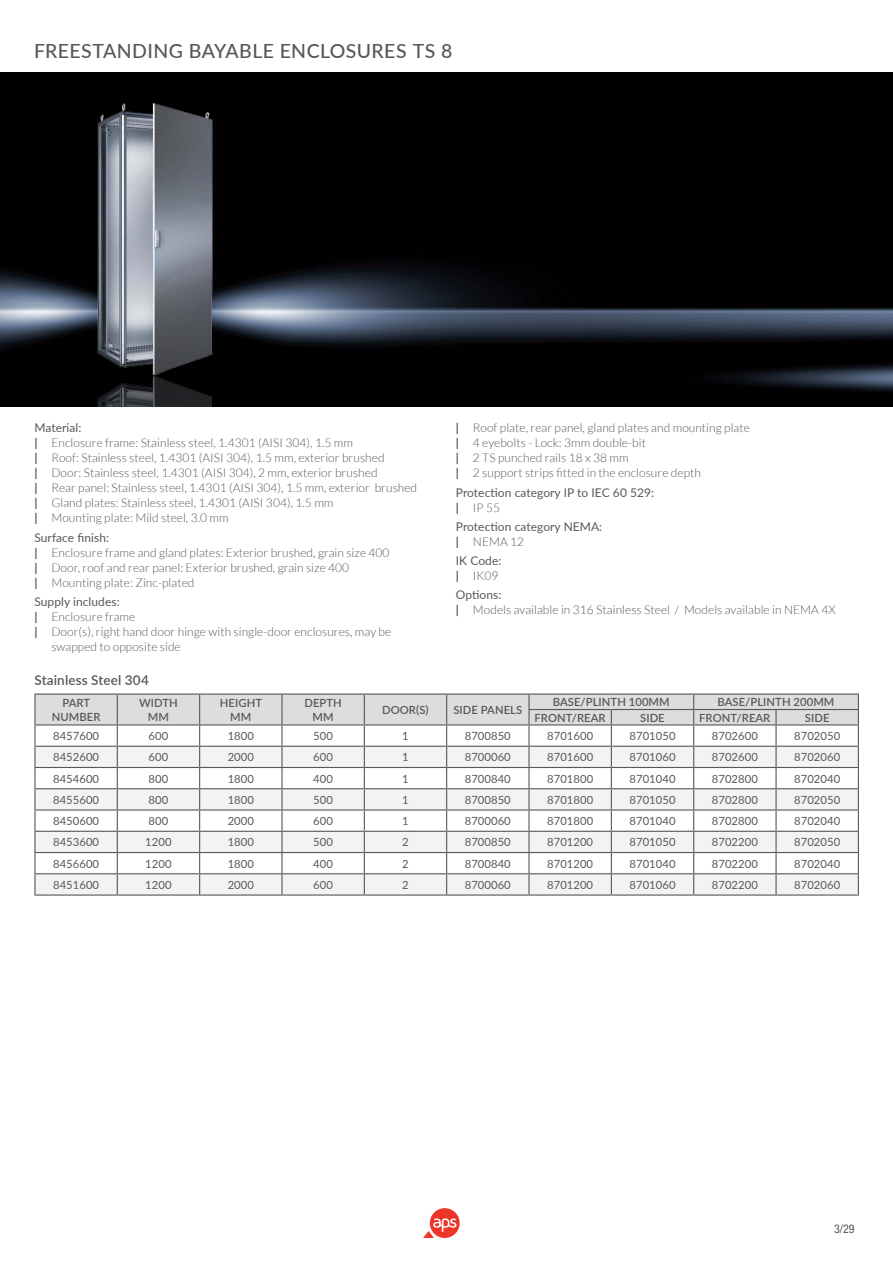
<style>
.page{position:relative;width:893px;height:1263px;background:#fff}
.page>*{position:absolute;margin:0;border:0;box-sizing:border-box;transform-origin:0 0}
.t1{font:500 19.5px "Lato";letter-spacing:.02em;color:#57585a}
.t2{font:600 13.5px "Lato";letter-spacing:.01em;color:#57585a}
.t3{font:300 12px/15px "Lato";letter-spacing:.005em;color:#57585a}
.t4{font:12px/15px "Lato";letter-spacing:.005em;color:#57585a}
.t5{font:condensed 12px "Helvetica Neue LT Pro";color:#57585a}
.t6{font:11.25px "Lato";letter-spacing:.005em;color:#57585a}
.t7{font:600 11.25px/13.5px "Lato";letter-spacing:.005em;color:#57585a;text-align:center}
.s1{font-weight:400}
.s2{font-weight:700}
.s3{font-weight:300}
</style>
<div class="page">
<div style="left:430px;top:1208px;width:30px;height:30px;background:#ee3529;border-radius:50%"></div>
<svg style="left:423px;top:1218px;width:33px;height:20px"></svg>
<hr style="left:34px;top:693px;width:83px;height:2px;background:#57585a">
<hr style="left:117px;top:693px;width:83px;height:2px;background:#57585a">
<hr style="left:200px;top:693px;width:82px;height:2px;background:#57585a">
<hr style="left:282px;top:693px;width:82px;height:2px;background:#57585a">
<hr style="left:447px;top:693px;width:82px;height:2px;background:#57585a">
<hr style="left:34px;top:894px;width:83px;height:2px;background:#57585a">
<hr style="left:117px;top:894px;width:83px;height:2px;background:#57585a">
<hr style="left:200px;top:894px;width:82px;height:2px;background:#57585a">
<hr style="left:282px;top:894px;width:82px;height:2px;background:#57585a">
<hr style="left:364px;top:894px;width:83px;height:2px;background:#57585a">
<hr style="left:447px;top:894px;width:82px;height:2px;background:#57585a">
<hr style="left:529px;top:894px;width:82px;height:2px;background:#57585a">
<hr style="left:611px;top:894px;width:83px;height:2px;background:#57585a">
<hr style="left:694px;top:894px;width:82px;height:2px;background:#57585a">
<hr style="left:776px;top:894px;width:83px;height:2px;background:#57585a">
<hr style="left:364px;top:693px;width:83px;height:2px;background:#57585a">
<svg style="left:34px;top:694px;width:825px;height:200px"></svg>
<hr style="left:694px;top:709px;width:82px;height:1px;background:#57585a">
<hr style="left:776px;top:709px;width:83px;height:1px;background:#57585a">
<hr style="left:529px;top:693px;width:82px;height:2px;background:#57585a">
<hr style="left:611px;top:693px;width:83px;height:2px;background:#57585a">
<hr style="left:694px;top:693px;width:82px;height:2px;background:#57585a">
<hr style="left:776px;top:693px;width:83px;height:2px;background:#57585a">
<hr style="left:694px;top:724px;width:82px;height:1px;background:#57585a">
<hr style="left:776px;top:724px;width:83px;height:1px;background:#57585a">
<hr style="left:529px;top:724px;width:82px;height:1px;background:#57585a">
<hr style="left:611px;top:724px;width:83px;height:1px;background:#57585a">
<hr style="left:611px;top:788px;width:83px;height:1px;background:#57585a">
<hr style="left:611px;top:831px;width:83px;height:1px;background:#57585a">
<img style="left:0;top:72px;width:893px;height:335px">
<img style="left:81px;top:90px;width:144px;height:270px">
<img style="left:80px;top:360px;width:145px;height:47px">
<h1 class="t1" style="left:34px;top:37px;width:420px">FREESTANDING BAYABLE ENCLOSURES TS 8</h1>
<p class="t3" style="left:34px;top:421px;width:384px"><span class="s1">Material:<br></span><span class="s2">|</span> Enclosure frame: Stainless steel, 1.4301 (AISI 304), 1.5 mm<br><span class="s2">|</span> Roof: Stainless steel, 1.4301 (AISI 304), 1.5 mm, exterior brushed<br><span class="s2">|</span> Door: Stainless steel, 1.4301 (AISI 304), 2 mm, exterior brushed<br><span class="s2">|</span> Rear panel: Stainless steel, 1.4301 (AISI 304), 1.5 mm, exterior brushed <span class="s2">|</span> Gland plates: Stainless steel, 1.4301 (AISI 304), 1.5 mm<br><span class="s2">|</span> Mounting plate: Mild steel, 3.0 mm</p>
<p class="t3" style="left:34px;top:530px;width:357px"><span class="s1">Surface finish:<br></span><span class="s2">|</span> Enclosure frame and gland plates: Exterior brushed, grain size 400 <span class="s2">|</span> Door, roof and rear panel: Exterior brushed, grain size 400<br><span class="s2">|</span> Mounting plate: Zinc-plated</p>
<p class="t4" style="left:34px;top:593px;width:87px">Supply includes:</p>
<p class="t3" style="left:34px;top:609px;width:102px"><span class="s2">|</span> Enclosure frame</p>
<p class="t3" style="left:34px;top:624px;width:358px"><span class="s2">|</span> Door(s), right hand door hinge with single-door enclosures, may be</p>
<p class="t3" style="left:51px;top:639px;width:131px">swapped to opposite side</p>
<p class="t3" style="left:456px;top:421px;width:296px"><span class="s2">|</span> Roof plate, rear panel, gland plates and mounting plate <span class="s2">|</span> 4 eyebolts - Lock: 3mm double-bit<br><span class="s2">|</span> 2 TS punched rails 18 x 38 mm<br><span class="s2">|</span> 2 support strips fitted in the enclosure depth</p>
<p class="t4" style="left:456px;top:484px;width:200px">Protection category IP to IEC 60 529: <span class="s2">|</span> <span class="s3">IP 55</span></p>
<p class="t4" style="left:456px;top:518px;width:148px">Protection category NEMA: <span class="s2">|</span> <span class="s3">NEMA 12</span></p>
<p class="t4" style="left:456px;top:553px;width:47px">IK Code: <span class="s2">|</span> <span class="s3">IK09</span></p>
<p class="t3" style="left:456px;top:588px;width:381px"><span class="s1">Options:<br></span><span class="s2">|</span> Models available in 316 Stainless Steel / Models available in NEMA 4X</p>
<p class="t2" style="left:34px;top:670px;width:116px">Stainless Steel 304</p>
<p class="t7" style="left:52px;top:696px;width:50px">PART<br>NUMBER</p>
<p class="t7" style="left:139px;top:696px;width:40px">WIDTH<br>MM</p>
<p class="t7" style="left:220px;top:696px;width:44px">HEIGHT<br>MM</p>
<p class="t7" style="left:304px;top:696px;width:39px">DEPTH<br>MM</p>
<p class="t7" style="left:382px;top:703px;width:48px">DOOR(S)</p>
<p class="t7" style="left:453px;top:703px;width:70px">SIDE PANELS</p>
<p class="t7" style="left:553px;top:695px;width:118px">BASE/PLINTH 100MM</p>
<p class="t7" style="left:717px;top:695px;width:118px">BASE/PLINTH 200MM</p>
<p class="t7" style="left:535px;top:710px;width:73px">FRONT/REAR</p>
<p class="t7" style="left:640px;top:710px;width:26px">SIDE</p>
<p class="t7" style="left:699px;top:710px;width:73px">FRONT/REAR</p>
<p class="t7" style="left:805px;top:710px;width:26px">SIDE</p>
<p class="t6" style="left:53px;top:728px;width:48px">8457600</p>
<p class="t6" style="left:149px;top:728px;width:21px">600</p>
<p class="t6" style="left:228px;top:728px;width:28px">1800</p>
<p class="t6" style="left:313px;top:728px;width:21px">500</p>
<p class="t6" style="left:402px;top:728px;width:8px">1</p>
<p class="t6" style="left:465px;top:728px;width:48px">8700850</p>
<p class="t6" style="left:547px;top:728px;width:48px">8701600</p>
<p class="t6" style="left:629px;top:728px;width:48px">8701050</p>
<p class="t6" style="left:712px;top:728px;width:48px">8702600</p>
<p class="t6" style="left:794px;top:728px;width:48px">8702050</p>
<p class="t6" style="left:53px;top:749px;width:48px">8452600</p>
<p class="t6" style="left:149px;top:749px;width:21px">600</p>
<p class="t6" style="left:228px;top:749px;width:28px">2000</p>
<p class="t6" style="left:313px;top:749px;width:21px">600</p>
<p class="t6" style="left:402px;top:749px;width:8px">1</p>
<p class="t6" style="left:465px;top:749px;width:48px">8700060</p>
<p class="t6" style="left:547px;top:749px;width:48px">8701600</p>
<p class="t6" style="left:629px;top:749px;width:48px">8701060</p>
<p class="t6" style="left:712px;top:749px;width:48px">8702600</p>
<p class="t6" style="left:794px;top:749px;width:48px">8702060</p>
<p class="t6" style="left:53px;top:770px;width:48px">8454600</p>
<p class="t6" style="left:149px;top:770px;width:21px">800</p>
<p class="t6" style="left:228px;top:770px;width:28px">1800</p>
<p class="t6" style="left:313px;top:770px;width:21px">400</p>
<p class="t6" style="left:402px;top:770px;width:8px">1</p>
<p class="t6" style="left:465px;top:770px;width:48px">8700840</p>
<p class="t6" style="left:547px;top:770px;width:48px">8701800</p>
<p class="t6" style="left:629px;top:770px;width:48px">8701040</p>
<p class="t6" style="left:712px;top:770px;width:48px">8702800</p>
<p class="t6" style="left:794px;top:770px;width:48px">8702040</p>
<p class="t6" style="left:53px;top:792px;width:48px">8455600</p>
<p class="t6" style="left:149px;top:792px;width:21px">800</p>
<p class="t6" style="left:228px;top:792px;width:28px">1800</p>
<p class="t6" style="left:313px;top:792px;width:21px">500</p>
<p class="t6" style="left:402px;top:792px;width:8px">1</p>
<p class="t6" style="left:465px;top:792px;width:48px">8700850</p>
<p class="t6" style="left:547px;top:792px;width:48px">8701800</p>
<p class="t6" style="left:629px;top:792px;width:48px">8701050</p>
<p class="t6" style="left:712px;top:792px;width:48px">8702800</p>
<p class="t6" style="left:794px;top:792px;width:48px">8702050</p>
<p class="t6" style="left:53px;top:813px;width:48px">8450600</p>
<p class="t6" style="left:149px;top:813px;width:21px">800</p>
<p class="t6" style="left:228px;top:813px;width:28px">2000</p>
<p class="t6" style="left:313px;top:813px;width:21px">600</p>
<p class="t6" style="left:402px;top:813px;width:8px">1</p>
<p class="t6" style="left:465px;top:813px;width:48px">8700060</p>
<p class="t6" style="left:547px;top:813px;width:48px">8701800</p>
<p class="t6" style="left:629px;top:813px;width:48px">8701040</p>
<p class="t6" style="left:712px;top:813px;width:48px">8702800</p>
<p class="t6" style="left:794px;top:813px;width:48px">8702040</p>
<p class="t6" style="left:53px;top:834px;width:48px">8453600</p>
<p class="t6" style="left:145px;top:834px;width:28px">1200</p>
<p class="t6" style="left:228px;top:834px;width:28px">1800</p>
<p class="t6" style="left:313px;top:834px;width:21px">500</p>
<p class="t6" style="left:402px;top:834px;width:8px">2</p>
<p class="t6" style="left:465px;top:834px;width:48px">8700850</p>
<p class="t6" style="left:547px;top:834px;width:48px">8701200</p>
<p class="t6" style="left:629px;top:834px;width:48px">8701050</p>
<p class="t6" style="left:712px;top:834px;width:48px">8702200</p>
<p class="t6" style="left:794px;top:834px;width:48px">8702050</p>
<p class="t6" style="left:53px;top:855px;width:48px">8456600</p>
<p class="t6" style="left:145px;top:855px;width:28px">1200</p>
<p class="t6" style="left:228px;top:855px;width:28px">1800</p>
<p class="t6" style="left:313px;top:855px;width:21px">400</p>
<p class="t6" style="left:402px;top:855px;width:8px">2</p>
<p class="t6" style="left:465px;top:855px;width:48px">8700840</p>
<p class="t6" style="left:547px;top:855px;width:48px">8701200</p>
<p class="t6" style="left:629px;top:855px;width:48px">8701040</p>
<p class="t6" style="left:712px;top:855px;width:48px">8702200</p>
<p class="t6" style="left:794px;top:855px;width:48px">8702040</p>
<p class="t6" style="left:53px;top:877px;width:48px">8451600</p>
<p class="t6" style="left:145px;top:877px;width:28px">1200</p>
<p class="t6" style="left:228px;top:877px;width:28px">2000</p>
<p class="t6" style="left:313px;top:877px;width:21px">600</p>
<p class="t6" style="left:402px;top:877px;width:8px">2</p>
<p class="t6" style="left:465px;top:877px;width:48px">8700060</p>
<p class="t6" style="left:547px;top:877px;width:48px">8701200</p>
<p class="t6" style="left:629px;top:877px;width:48px">8701060</p>
<p class="t6" style="left:712px;top:877px;width:48px">8702200</p>
<p class="t6" style="left:794px;top:877px;width:48px">8702060</p>
<p class="t5" style="left:834px;top:1222px;width:22px">3/29</p>
</div>
